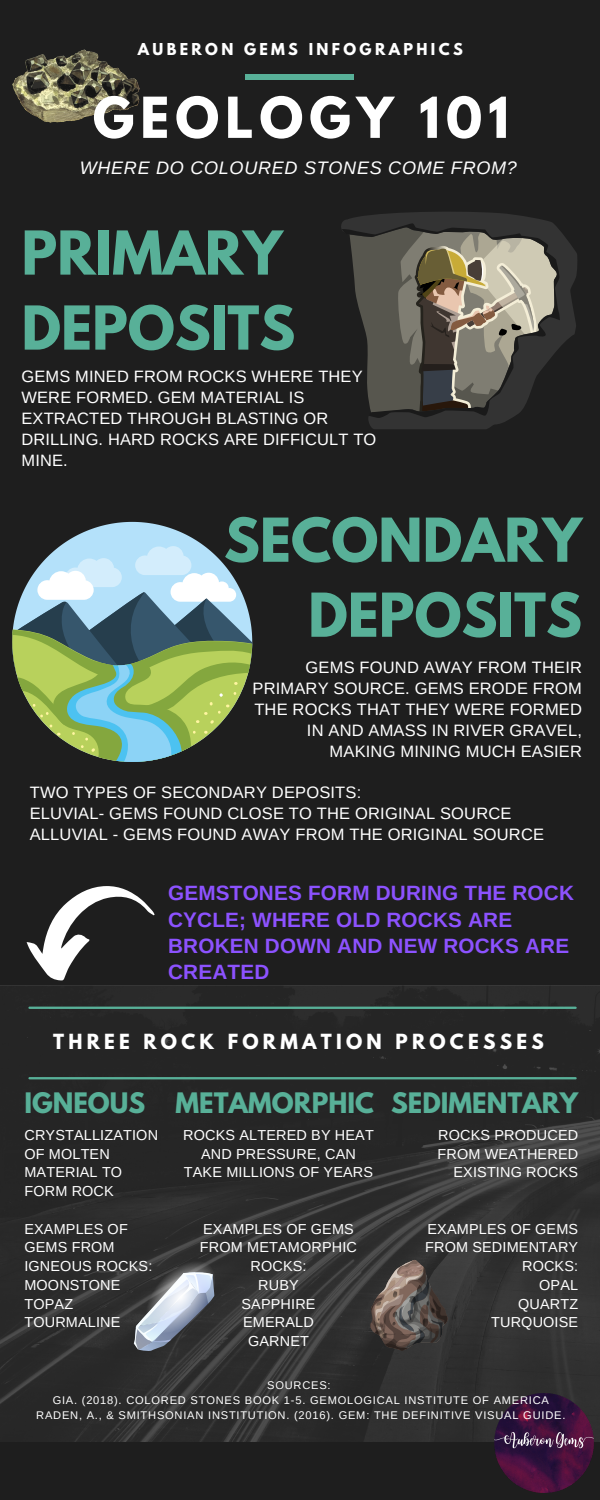
<style>
.page{position:relative;width:600px;height:1500px;background:#1e1e1e}
.page>*{position:absolute;margin:0;border:0;box-sizing:border-box;transform-origin:0 0}
.t1{font:700 53.6px/75px "League Spartan";color:#58b098}
.t2{font:700 50px "League Spartan";letter-spacing:.12em;color:#fff}
.t3{font:700 25px "League Spartan";color:#58b098}
.t4{font:700 20.7px/26.2px "Arimo";letter-spacing:.01em;color:#8c52ff}
.t5{font:700 18.5px "League Spartan";letter-spacing:.23em;color:#fff}
.t6{font:italic 18.1px "Arimo";letter-spacing:.04em;color:#fff}
.t7{font:16.5px/21px "Arimo";letter-spacing:.01em;color:#fff;text-align:right}
.t8{font:16.4px/21px "Arimo";letter-spacing:.01em;color:#fff}
.t9{font:14.5px/18.8px "Arimo";letter-spacing:.01em;color:#fff;text-align:center}
.t10{font:700 14.5px "League Spartan";letter-spacing:.23em;color:#fff}
.t11{font:11.1px "Arimo";letter-spacing:.07em;color:#fff}
</style>
<div class="page">
<img style="left:0;top:985px;width:600px;height:456px">
<div style="left:245px;top:74px;width:109px;height:5px;background:#58b098"></div>
<svg style="left:341px;top:212px;width:236px;height:217px"></svg>
<svg style="left:348px;top:220px;width:221px;height:202px"></svg>
<svg style="left:342px;top:223px;width:218px;height:195px"></svg>
<svg style="left:60px;top:522px;width:145px;height:24px;fill:#b4e1fa"></svg>
<svg style="left:12px;top:546px;width:240px;height:216px"></svg>
<hr style="left:30px;top:1007px;width:546px;height:2px;background:#58b098">
<hr style="left:30px;top:1077px;width:546px;height:2px;background:#58b098">
<img style="left:12px;top:49px;width:128px;height:74px">
<svg style="left:370px;top:1260px;width:77px;height:90px;background:#5a514c"></svg>
<svg style="left:27px;top:886px;width:128px;height:94px"></svg>
<svg style="left:134px;top:1259px;width:83px;height:92px"></svg>
<img style="left:495px;top:1394px;width:99px;height:99px">
<p class="t10" style="left:138px;top:42px;width:327px">AUBERON GEMS INFOGRAPHICS</p>
<p class="t2" style="left:93px;top:93px;width:418px">GEOLOGY 101</p>
<p class="t6" style="left:80px;top:158px;width:439px">WHERE DO COLOURED STONES COME FROM?</p>
<p class="t1" style="left:21px;top:222px;width:275px">PRIMARY<br>DEPOSITS</p>
<p class="t8" style="left:21px;top:366px;width:356px">GEMS MINED FROM ROCKS WHERE THEY<br>WERE FORMED. GEM MATERIAL IS<br>EXTRACTED THROUGH BLASTING OR<br>DRILLING. HARD ROCKS ARE DIFFICULT TO<br>MINE.</p>
<p class="t1" style="left:224px;top:510px;width:360px;text-align:right">SECONDARY<br>DEPOSITS</p>
<p class="t7" style="left:253px;top:657px;width:331px">GEMS FOUND AWAY FROM THEIR<br>PRIMARY SOURCE. GEMS ERODE FROM<br>THE ROCKS THAT THEY WERE FORMED<br>IN AND AMASS IN RIVER GRAVEL,<br>MAKING MINING MUCH EASIER</p>
<p class="t7" style="left:30px;top:782px;width:333px">TWO TYPES OF SECONDARY DEPOSITS:</p>
<p class="t7" style="left:30px;top:803px;width:483px">ELUVIAL- GEMS FOUND CLOSE TO THE ORIGINAL SOURCE</p>
<p class="t7" style="left:30px;top:824px;width:516px">ALLUVIAL - GEMS FOUND AWAY FROM THE ORIGINAL SOURCE</p>
<p class="t4" style="left:168px;top:880px;width:407px">GEMSTONES FORM DURING THE ROCK<br>CYCLE; WHERE OLD ROCKS ARE<br>BROKEN DOWN AND NEW ROCKS ARE<br>CREATED</p>
<p class="t5" style="left:53px;top:1032px;width:492px">THREE ROCK FORMATION PROCESSES</p>
<p class="t3" style="left:24px;top:1090px;width:122px">IGNEOUS</p>
<p class="t9" style="left:24px;top:1125px;width:135px;text-align:left">CRYSTALLIZATION<br>OF MOLTEN<br>MATERIAL TO<br>FORM ROCK</p>
<p class="t9" style="left:24px;top:1219px;width:129px;text-align:left">EXAMPLES OF<br>GEMS FROM<br>IGNEOUS ROCKS:</p>
<p class="t9" style="left:24px;top:1275px;width:97px">MOONSTONE</p>
<p class="t9" style="left:24px;top:1294px;width:50px">TOPAZ</p>
<p class="t9" style="left:24px;top:1313px;width:98px">TOURMALINE</p>
<p class="t3" style="left:176px;top:1090px;width:200px">METAMORPHIC</p>
<p class="t9" style="left:183px;top:1125px;width:192px">ROCKS ALTERED BY HEAT<br>AND PRESSURE, CAN<br>TAKE MILLIONS OF YEARS</p>
<p class="t3" style="left:391px;top:1090px;width:189px">SEDIMENTARY</p>
<p class="t9" style="left:437px;top:1125px;width:142px;text-align:right">ROCKS PRODUCED<br>FROM WEATHERED<br>EXISTING ROCKS</p>
<p class="t9" style="left:200px;top:1219px;width:159px">EXAMPLES OF GEMS<br>FROM METAMORPHIC<br>ROCKS:</p>
<p class="t9" style="left:258px;top:1275px;width:42px">RUBY</p>
<p class="t9" style="left:241px;top:1294px;width:76px">SAPPHIRE</p>
<p class="t9" style="left:243px;top:1313px;width:72px">EMERALD</p>
<p class="t9" style="left:248px;top:1332px;width:62px">GARNET</p>
<p class="t9" style="left:425px;top:1219px;width:155px;text-align:right">EXAMPLES OF GEMS<br>FROM SEDIMENTARY<br>ROCKS:</p>
<p class="t9" style="left:539px;top:1275px;width:40px">OPAL</p>
<p class="t9" style="left:518px;top:1294px;width:62px">QUARTZ</p>
<p class="t9" style="left:491px;top:1313px;width:89px">TURQUOISE</p>
<p class="t11" style="left:267px;top:1379px;width:65px">SOURCES:</p>
<p class="t11" style="left:53px;top:1394px;width:498px">GIA. (2018). COLORED STONES BOOK 1-5. GEMOLOGICAL INSTITUTE OF AMERICA</p>
<p class="t11" style="left:36px;top:1409px;width:531px">RADEN, A., &amp; SMITHSONIAN INSTITUTION. (2016). GEM: THE DEFINITIVE VISUAL GUIDE.</p>
</div>
